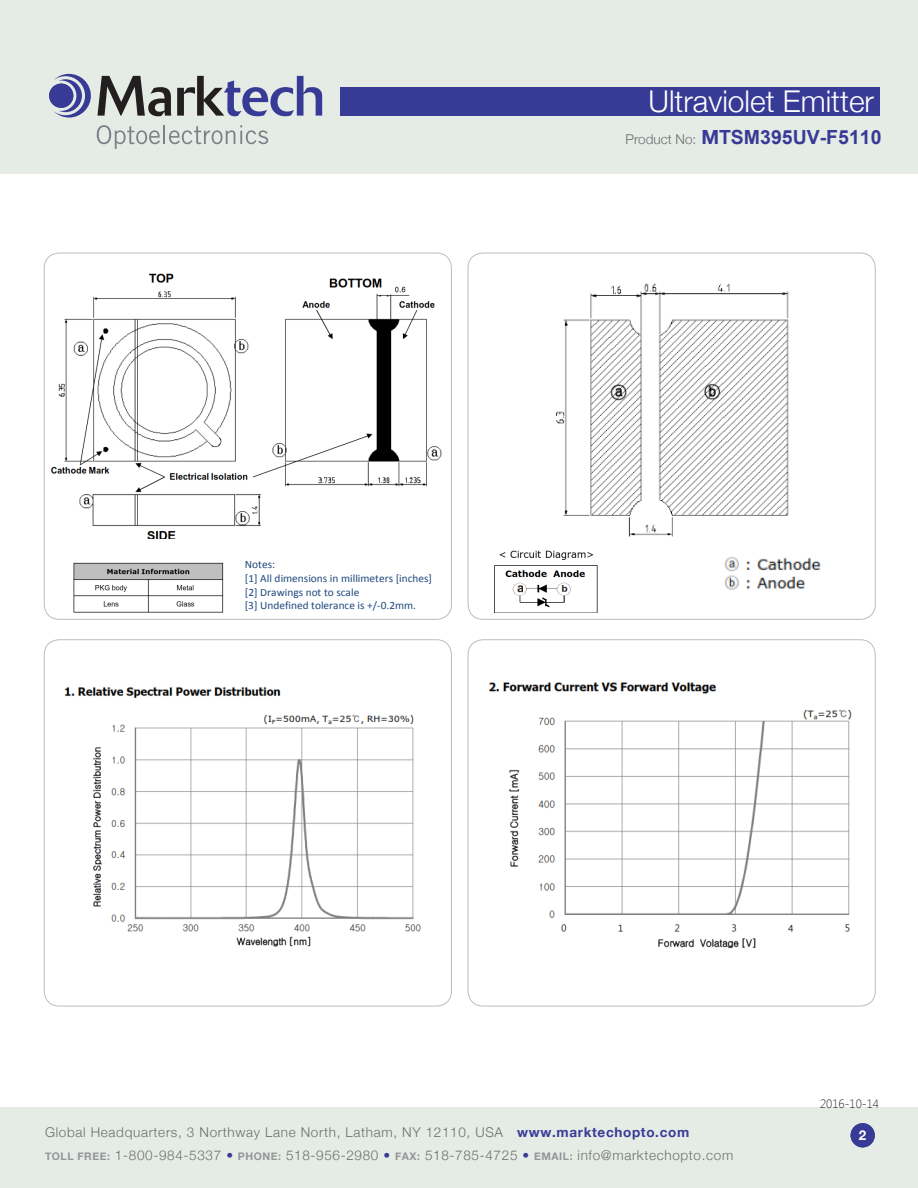
<style>
.page{position:relative;width:918px;height:1188px;background:#fff}
.page>*{position:absolute;margin:0;border:0;box-sizing:border-box;transform-origin:0 0}
.Product_Name{font:300 30px "Helvetica Neue";color:#fff}
.t1{font:700 19.5px "Arial";color:#383b95}
.t2{font:300 13.5px "Helvetica Neue";letter-spacing:.05em;color:#6c6d70}
.Text_flush_right{font:700 13.5px "Helvetica Neue";color:#fff}
.t3{font:300 12px "Segoe UI";color:#231f20}
.t4{font:11.1px/13.6px "Calibri";color:#1f497d}
.s1{font-family:"Helvetica Neue";font-weight:300;font-size:13.5px;color:#6c6d70}
.s2{font-family:"Helvetica Neue"}
.s3{font-weight:700;color:#383b95}
.s4{font-weight:700;font-size:10.5px;color:#939598}
.s5{color:#383b95}
</style>
<div class="page">
<div style="left:0;top:1107px;width:918px;height:81px;background:#e5ece6"></div>
<div style="left:0;top:0;width:918px;height:173px;background:#e5ece6"></div>
<div style="left:340px;top:87px;width:540px;height:29px;background:#383b95"></div>
<svg style="left:97px;top:125px;width:171px;height:24px"></svg>
<svg style="left:54px;top:74px;width:37px;height:44px"></svg>
<div style="left:49px;top:84px;width:24px;height:24px;background:#383b95;border-radius:50%"></div>
<svg style="left:97px;top:76px;width:74px;height:40px"></svg>
<svg style="left:177px;top:76px;width:145px;height:40px"></svg>
<div style="left:851px;top:1123px;width:24px;height:24px;background:#383b95;border-radius:50%"></div>
<img style="left:51px;top:273px;width:391px;height:265px">
<img style="left:494px;top:550px;width:104px;height:63px">
<img style="left:73px;top:562px;width:151px;height:51px">
<img style="left:556px;top:283px;width:233px;height:254px">
<img style="left:724px;top:557px;width:97px;height:33px">
<svg style="left:562px;top:585px;width:5px;height:8px"></svg>
<svg style="left:517px;top:585px;width:5px;height:7px"></svg>
<img style="left:64px;top:687px;width:357px;height:260px">
<img style="left:488px;top:682px;width:364px;height:267px">
<p class="Product_Name" style="left:648px;top:83px;width:227px">Ultraviolet Emitter</p>
<p class="t4" style="left:245px;top:559px;width:189px">Notes:<br>[1] All dimensions in millimeters [inches] [2] Drawings not to scale</p>
<p class="t4" style="left:245px;top:600px;width:173px">[3] Undefined tolerance is +/-0.2mm.</p>
<h2 class="t1" style="left:625px;top:127px;width:258px"><span class="s1">Product No:</span> <span class="s2">M</span>TSM395UV-F5110</h2>
<p class="t3" style="left:820px;top:1095px;width:60px">2016-10-14</p>
<p class="t2" style="left:45px;top:1124px;width:646px">Global Headquarters, 3 Northway Lane North, Latham, NY 12110, USA <span class="s3">www.marktechopto.com</span></p>
<p class="t2" style="left:45px;top:1147px;width:690px"><span class="s4">TOLL FREE:</span> 1-800-984-5337 <span class="s5">•</span> <span class="s4">PHONE:</span> 518-956-2980 <span class="s5">•</span> <span class="s4">FAX:</span> 518-785-4725 <span class="s5">•</span> <span class="s4">EMAIL:</span> info@marktechopto.com</p>
<p class="Text_flush_right" style="left:859px;top:1127px;width:9px">2</p>
</div>
